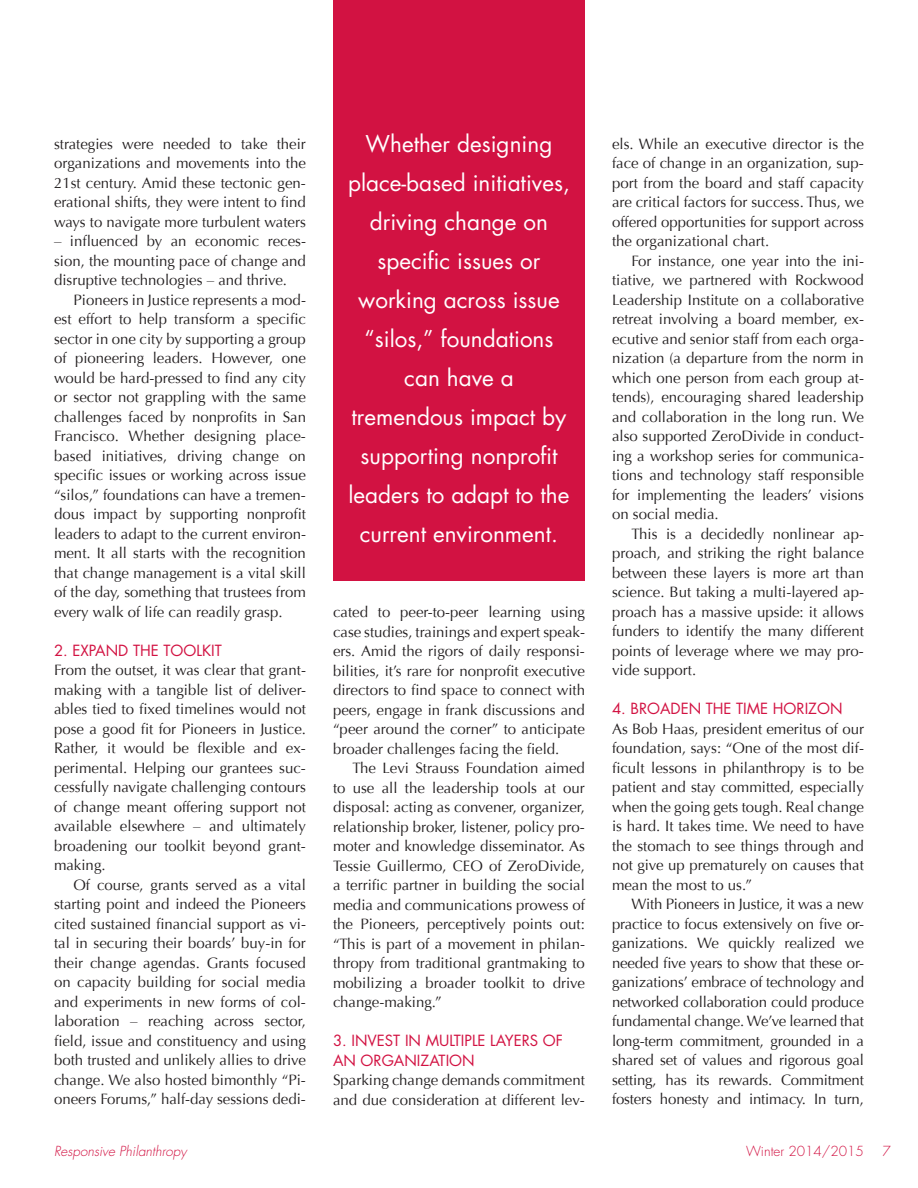
<style>
.page{position:relative;width:918px;height:1188px;background:#fff}
.page>*{position:absolute;margin:0;border:0;box-sizing:border-box;transform-origin:0 0}
.t1{font:22.5px/39px "Futura";color:#fff;text-align:center}
.t2{font:15px/19.5px "Optima";color:#231f20;text-align:justify}
.t3{font:15px/19.5px "Futura";color:#d21242}
.t4{font:italic 300 13.5px "Futura";color:#d21242}
.t5{font:300 13.5px "Futura";color:#d21242}
</style>
<div class="page">
<div style="left:333px;top:0;width:252px;height:580px;background:#d21242"></div>
<p class="t2" style="left:54px;top:134px;width:253px">strategies were needed to take their organizations and movements into the 21st century. Amid these tectonic gen&shy;erational shifts, they were intent to find ways to navigate more turbulent waters</p>
<p class="t2" style="left:54px;top:232px;width:254px">– influenced by an economic reces&shy;sion, the mounting pace of change and disruptive technologies – and thrive.</p>
<p class="t2" style="left:54px;top:290px;width:254px;text-indent:20px">Pioneers in Justice represents a mod&shy;est effort to help transform a specific sector in one city by supporting a group of pioneering leaders. However, one would be hard-pressed to find any city or sector not grappling with the same challenges faced by nonprofits in San Francisco. Whether designing place&shy;based initiatives, driving change on specific issues or working across issue “silos,” foundations can have a tremen&shy;dous impact by supporting nonprofit leaders to adapt to the current environ&shy;ment. It all starts with the recognition that change management is a vital skill of the day, something that trustees from every walk of life can readily grasp.</p>
<p class="t3" style="left:54px;top:641px;width:45px">2. Expan</p>
<p class="t3" style="left:118px;top:641px;width:105px">d the toolkit</p>
<p class="t2" style="left:54px;top:661px;width:254px">From the outset, it was clear that grant&shy;making with a tangible list of deliver&shy;ables tied to fixed timelines would not pose a good fit for Pioneers in Justice.<br>Rather, it would be flexible and ex&shy;perimental. Helping our grantees suc&shy;cessfully navigate challenging contours of change meant offering support not available elsewhere – and ultimately broadening our toolkit beyond grant&shy;making.</p>
<p class="t2" style="left:54px;top:875px;width:254px;text-indent:20px">Of course, grants served as a vital starting point and indeed the Pioneers cited sustained financial support as vi&shy;tal in securing their boards’ buy-in for their change agendas. Grants focused on capacity building for social media and experiments in new forms of col&shy;laboration – reaching across sector, field, issue and constituency and using both trusted and unlikely allies to drive change. We also hosted bimonthly “Pi&shy;oneers Forums,” half-day sessions dedi-</p>
<h1 class="t1" style="left:348px;top:125px;width:223px">Whether designing place-based initiatives, driving change on specific issues or working across issue “silos,” foundations can have a tremendous impact by supporting nonprofit leaders to adapt to the current environment.</h1>
<p class="t2" style="left:333px;top:603px;width:254px">cated to peer-to-peer learning using case studies, trainings and expert speak&shy;ers. Amid the rigors of daily responsi&shy;bilities, it’s rare for nonprofit executive directors to find space to connect with peers, engage in frank discussions and “peer around the corner” to anticipate broader challenges facing the field.</p>
<p class="t2" style="left:333px;top:759px;width:254px;text-indent:20px">The Levi Strauss Foundation aimed to use all the leadership tools at our disposal: acting as convener, organizer, relationship broker, listener, policy pro&shy;moter and knowledge disseminator. As Tessie Guillermo, CEO of ZeroDivide, a terrific partner in building the social media and communications prowess of the Pioneers, perceptively points out: “This is part of a movement in philan&shy;thropy from traditional grantmaking to mobilizing a broader toolkit to drive change-making.”</p>
<p class="t3" style="left:333px;top:1031px;width:228px">3. Invest in multiple layers of an organ ization</p>
<p class="t2" style="left:333px;top:1071px;width:254px">Sparking change demands commitment and due consideration at different lev-</p>
<p class="t2" style="left:612px;top:134px;width:254px">els. While an executive director is the face of change in an organization, sup&shy;port from the board and staff capacity are critical factors for success. Thus, we offered opportunities for support across the organizational chart.</p>
<p class="t2" style="left:612px;top:251px;width:254px;text-indent:19px">For instance, one year into the ini&shy;tiative, we partnered with Rockwood Leadership Institute on a collaborative retreat involving a board member, ex&shy;ecutive and senior staff from each orga&shy;nization (a departure from the norm in which one person from each group at&shy;tends), encouraging shared leadership and collaboration in the long run. We also supported ZeroDivide in conduct&shy;ing a workshop series for communica&shy;tions and technology staff responsible for implementing the leaders’ visions on social media.</p>
<p class="t2" style="left:612px;top:524px;width:254px;text-indent:19px">This is a decidedly nonlinear ap&shy;proach, and striking the right balance between these layers is more art than science. But taking a multi-layered ap&shy;proach has a massive upside: it allows funders to identify the many different points of leverage where we may pro&shy;vide support.</p>
<p class="t3" style="left:612px;top:699px;width:227px">4. Broaden the time horizon</p>
<p class="t2" style="left:612px;top:719px;width:254px">As Bob Haas, president emeritus of our foundation, says: “One of the most dif&shy;ficult lessons in philanthropy is to be patient and stay committed, especially when the going gets tough. Real change is hard. It takes time. We need to have the stomach to see things through and not give up prematurely on causes that mean the most to us.”</p>
<p class="t2" style="left:612px;top:895px;width:254px;text-indent:19px">With Pioneers in Justice, it was a new practice to focus extensively on five or&shy;ganizations. We quickly realized we needed five years to show that these or&shy;ganizations’ embrace of technology and networked collaboration could produce fundamental change. We’ve learned that long-term commitment, grounded in a shared set of values and rigorous goal setting, has its rewards. Commitment fosters honesty and intimacy. In turn,</p>
<p class="t4" style="left:54px;top:1143px;width:134px">Responsive Philanthropy</p>
<p class="t5" style="left:746px;top:1143px;width:119px">Winter 2014/2015</p>
<p class="t5" style="left:883px;top:1143px;width:10px">7</p>
</div>
